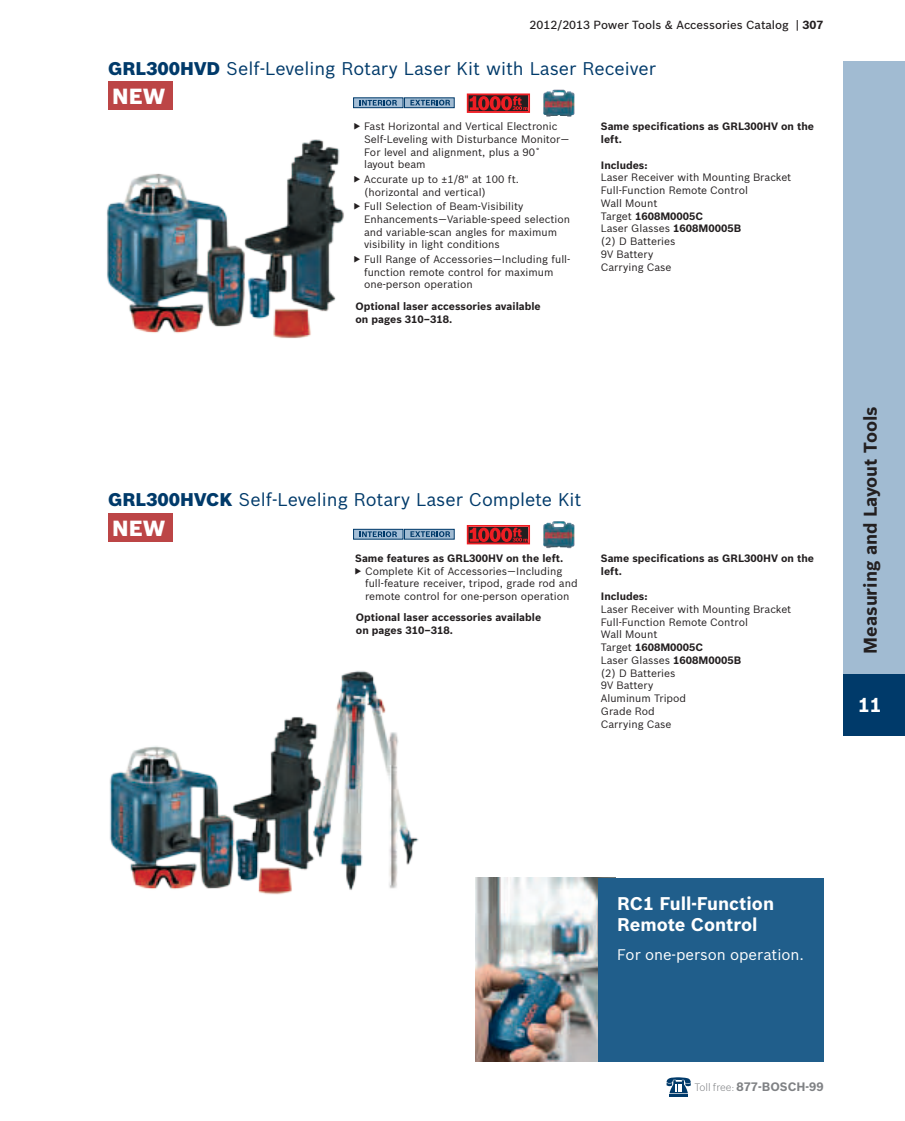
<style>
.page{position:relative;width:905px;height:1121px;background:#fff}
.page>*{position:absolute;margin:0;border:0;box-sizing:border-box;transform-origin:0 0}
.t1{font:900 21.45px "Bosch Sans";color:#fff}
.t2{font:700 19.5px "Bosch Sans";color:#fff}
.t3{font:18px "Bosch Sans";color:#003a6a}
.t4{font:700 18px/21px "Bosch Sans";color:#fff}
.t5{font:700 18px "Bosch Sans";color:#231f20}
.t6{font:15px "Bosch Sans";color:#fff}
.t7{font:700 12px "Bosch Sans";color:#808285}
.t8{font:500 11.55px "Bosch Sans";color:#231f20}
.t9{font:10.5px/12.8px "Bosch Sans";color:#231f20}
.t10{font:700 10.5px/12.8px "Bosch Sans";color:#231f20}
.s1{font-weight:700}
.s2{font-weight:900}
.s3{font-weight:300;font-size:10.5px}
</style>
<div class="page">
<div style="left:108px;top:82px;width:64px;height:28px;background:#bc4546"></div>
<div style="left:108px;top:513px;width:64px;height:28px;background:#bc4546"></div>
<img style="left:106px;top:140px;width:238px;height:199px">
<img style="left:109px;top:670px;width:310px;height:225px">
<svg style="left:467px;top:93px;width:63px;height:20px"></svg>
<svg style="left:467px;top:525px;width:63px;height:19px"></svg>
<img style="left:543px;top:90px;width:19px;height:27px">
<img style="left:543px;top:521px;width:19px;height:27px">
<div style="left:353px;top:97px;width:50px;height:11px;background:#a5bfd7;border:1px solid #003a6a"></div>
<svg style="left:359px;top:100px;width:38px;height:6px"></svg>
<svg style="left:406px;top:99px;width:46px;height:7px"></svg>
<div style="left:404px;top:97px;width:50px;height:11px;border:1px solid #003a6a"></div>
<svg style="left:410px;top:100px;width:40px;height:5px"></svg>
<div style="left:353px;top:529px;width:50px;height:10px;background:#a5bfd7;border:1px solid #003a6a"></div>
<svg style="left:359px;top:531px;width:38px;height:6px"></svg>
<div style="left:404px;top:529px;width:50px;height:10px;background:#a1bbd2"></div>
<div style="left:404px;top:529px;width:50px;height:10px;border:1px solid #003a6a"></div>
<svg style="left:410px;top:531px;width:40px;height:6px"></svg>
<img style="left:476px;top:878px;width:122px;height:183px">
<div style="left:598px;top:878px;width:225px;height:183px;background:#205e8b"></div>
<hr style="left:669px;top:1093px;width:19px;height:3px;background:#003a6a">
<svg style="left:666px;top:1077px;width:24px;height:17px"></svg>
<div style="left:843px;top:61px;width:61px;height:631px;background:#a1bbd2"></div>
<div style="left:843px;top:674px;width:61px;height:61px;background:#003a6a"></div>
<p class="t8" style="left:529px;top:16px;width:295px">2012/2013 Power Tools &amp; Accessories Catalog | <span class="s1">307</span></p>
<h3 class="t3" style="left:108px;top:55px;width:549px"><span class="s2">GRL300HVD</span> Self-Leveling Rotary Laser Kit with Laser Receiver</h3>
<h1 class="t1" style="left:112px;top:80px;width:55px">NEW</h1>
<p class="t9" style="left:364px;top:120px;width:205px">Fast Horizontal and Vertical Electronic<br>Self-Leveling with Disturbance Monitor—<br>For level and alignment, plus a 90˚ layout beam</p>
<p class="t9" style="left:364px;top:172px;width:156px">Accurate up to ±1/8" at 100 ft. (horizontal and vertical)</p>
<p class="t9" style="left:364px;top:200px;width:207px">Full Selection of Beam-Visibility Enhancements—Variable-speed selection and variable-scan angles for maximum visibility in light conditions</p>
<p class="t9" style="left:364px;top:252px;width:208px">Full Range of Accessories—Including full&shy;function remote control for maximum one-person operation</p>
<p class="t10" style="left:355px;top:299px;width:187px">Optional laser accessories available on pages 310–318.</p>
<p class="t10" style="left:601px;top:120px;width:215px">Same specifications as GRL300HV on the left.</p>
<p class="t10" style="left:601px;top:158px;width:48px">Includes:</p>
<p class="t9" style="left:601px;top:170px;width:192px">Laser Receiver with Mounting Bracket<br>Full-Function Remote Control<br>Wall Mount<br>Target <span class="s1">1608M0005C<br></span>Laser Glasses <span class="s1">1608M0005B<br></span>(2) D Batteries<br>9V Battery<br>Carrying Case</p>
<h3 class="t3" style="left:108px;top:486px;width:475px"><span class="s2">GRL300HVCK</span> Self-Leveling Rotary Laser Complete Kit</h3>
<h1 class="t1" style="left:112px;top:511px;width:55px">NEW</h1>
<p class="t10" style="left:355px;top:551px;width:210px">Same features as GRL300HV on the left.</p>
<p class="t9" style="left:365px;top:563px;width:214px">Complete Kit of Accessories—Including full-feature receiver, tripod, grade rod and remote control for one-person operation</p>
<p class="t10" style="left:356px;top:610px;width:187px">Optional laser accessories available on pages 310–318.</p>
<p class="t10" style="left:601px;top:551px;width:215px">Same specifications as GRL300HV on the left.</p>
<p class="t10" style="left:601px;top:589px;width:48px">Includes:</p>
<p class="t9" style="left:601px;top:602px;width:192px">Laser Receiver with Mounting Bracket<br>Full-Function Remote Control<br>Wall Mount<br>Target <span class="s1">1608M0005C<br></span>Laser Glasses <span class="s1">1608M0005B<br></span>(2) D Batteries<br>9V Battery<br>Aluminum Tripod<br>Grade Rod<br>Carrying Case</p>
<h3 class="t5" style="left:856px;top:653px;width:249px;rotate:-90deg">Measuring and Layout Tools</h3>
<h2 class="t2" style="left:858px;top:690px;width:25px">11</h2>
<h3 class="t4" style="left:617px;top:891px;width:158px">RC1 Full-Function<br>Remote Control</h3>
<h3 class="t6" style="left:617px;top:943px;width:188px">For one-person operation.</h3>
<p class="t7" style="left:694px;top:1077px;width:131px"><span class="s3">Toll free:</span> 877-BOSCH-99</p>
</div>
